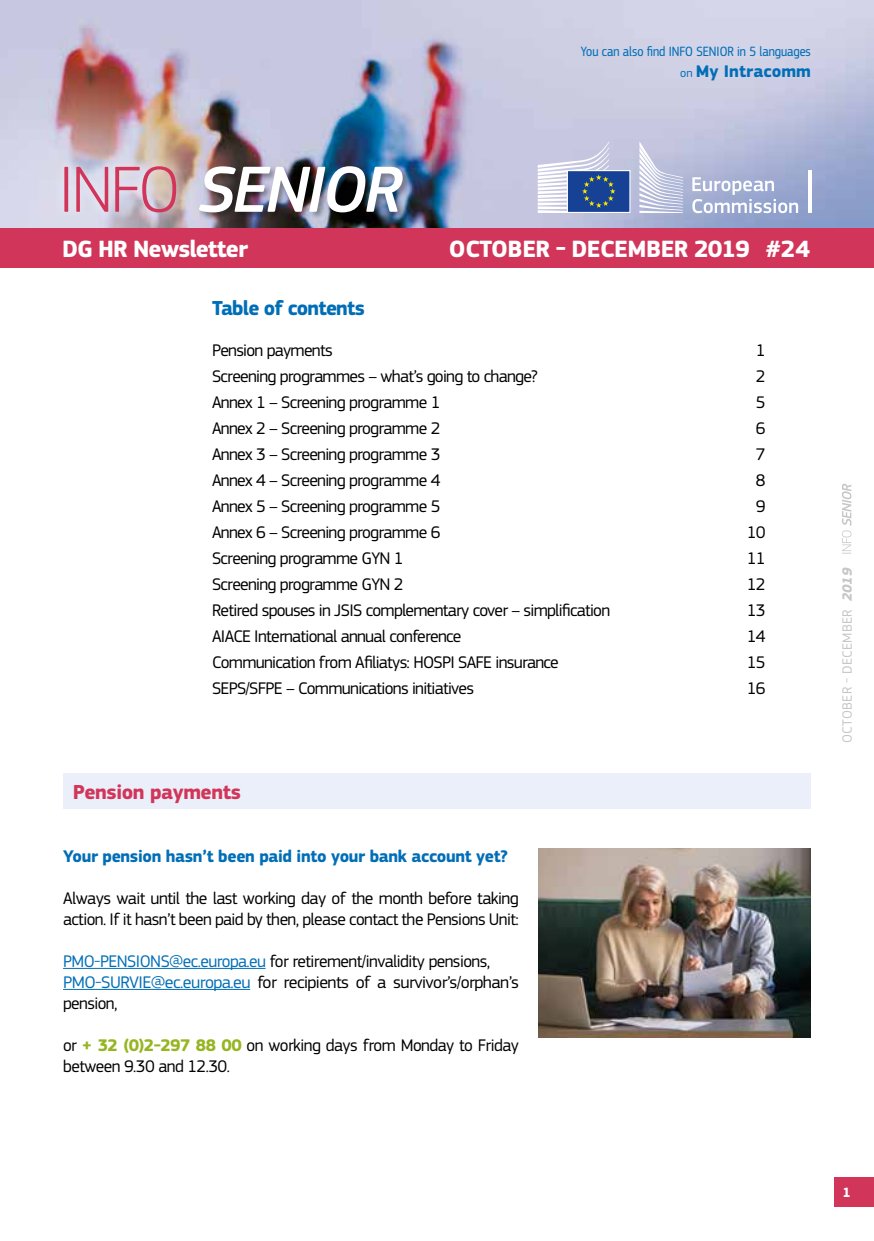
<style>
.page{position:relative;width:874px;height:1241px;background:#fff}
.page>*{position:absolute;margin:0;border:0;box-sizing:border-box;transform-origin:0 0}
.t1{font:700 24.5px "EC Square Sans Pro";letter-spacing:-.02em;color:#fff}
.t2{font:700 24.5px "EC Square Sans Pro";letter-spacing:-.04em;color:#fff}
.t3{font:700 21px "EC Square Sans Pro";letter-spacing:-.04em;color:#006eb7}
.t4{font:700 21px "EC Square Sans Pro";letter-spacing:-.02em;color:#d1365a}
.t5{font:17.5px/21px "EC Square Sans Pro";letter-spacing:-.04em;color:#000}
.t6{font:700 17.5px "EC Square Sans Pro";letter-spacing:-.02em;color:#006eb7}
.t7{font:700 17.5px "EC Square Sans Pro";color:#006eb7}
.t8{font:14px "EC Square Sans Cond Pro";color:#006eb7}
.t9{font:14px "EC Square Sans Pro";letter-spacing:.02em;color:#c6c6c6}
.t10{font:700 14px "EC Square Sans Pro";color:#fff}
.s1{font-weight:400;font-size:12.25px}
.s2{color:#006eb7}
.s3{font-weight:700;color:#96b522}
.s4{font-weight:700;font-style:italic}
</style>
<div class="page">
<div style="left:833px;top:1176px;width:40px;height:30px;background:#d1365a"></div>
<svg style="left:842px;top:483px;width:9px;height:70px"></svg>
<img style="left:0;top:0;width:873px;height:228px">
<div style="left:0;top:228px;width:873px;height:40px;background:#d1365a"></div>
<div style="left:197px;top:164px;width:214px;height:57px;background:#000;opacity:.38"></div>
<img style="left:198px;top:166px;width:204px;height:46px">
<div style="left:53px;top:155px;width:134px;height:68px;background:#fff;opacity:.75"></div>
<svg style="left:64px;top:166px;width:112px;height:46px;background:#d5a8b8"></svg>
<div style="left:63px;top:772px;width:747px;height:36px;background:#ebeff9"></div>
<hr style="left:63px;top:967px;width:202px;height:1px;background:#006eb7">
<hr style="left:63px;top:988px;width:187px;height:1px;background:#006eb7">
<img style="left:538px;top:848px;width:272px;height:189px">
<svg style="left:639px;top:141px;width:43px;height:72px"></svg>
<div style="left:567px;top:171px;width:62px;height:41px;background:#164194"></div>
<div style="left:566px;top:170px;width:64px;height:43px;border:1px solid #fff"></div>
<svg style="left:537px;top:141px;width:78px;height:72px"></svg>
<hr style="left:807px;top:170px;width:3px;height:43px;background:#fff">
<svg style="left:692px;top:177px;width:105px;height:36px"></svg>
<p class="t8" style="left:580px;top:43px;width:231px">You can also find INFO SENIOR in 5 languages</p>
<p class="t7" style="left:680px;top:60px;width:132px"><span class="s1">on</span> My Intracomm</p>
<h1 class="t2" style="left:62px;top:234px;width:187px">DG HR Newsletter</h1>
<h1 class="t1" style="left:449px;top:234px;width:362px">OCTOBER - DECEMBER 2019 #24</h1>
<p class="t3" style="left:212px;top:296px;width:154px">Table of contents</p>
<p class="t5" style="left:212px;top:340px;width:122px">Pension payments</p>
<p class="t5" style="left:755px;top:340px;width:11px">1</p>
<p class="t5" style="left:212px;top:366px;width:327px">Screening programmes – what’s going to change?</p>
<p class="t5" style="left:755px;top:366px;width:11px">2</p>
<p class="t5" style="left:212px;top:392px;width:230px">Annex 1 – Screening programme 1</p>
<p class="t5" style="left:755px;top:392px;width:11px">5</p>
<p class="t5" style="left:212px;top:418px;width:230px">Annex 2 – Screening programme 2</p>
<p class="t5" style="left:755px;top:418px;width:11px">6</p>
<p class="t5" style="left:212px;top:443px;width:230px">Annex 3 – Screening programme 3</p>
<p class="t5" style="left:755px;top:443px;width:11px">7</p>
<p class="t5" style="left:212px;top:469px;width:230px">Annex 4 – Screening programme 4</p>
<p class="t5" style="left:755px;top:469px;width:11px">8</p>
<p class="t5" style="left:212px;top:495px;width:230px">Annex 5 – Screening programme 5</p>
<p class="t5" style="left:755px;top:495px;width:11px">9</p>
<p class="t5" style="left:212px;top:521px;width:230px">Annex 6 – Screening programme 6</p>
<p class="t5" style="left:746px;top:521px;width:20px">10</p>
<p class="t5" style="left:212px;top:547px;width:193px">Screening programme GYN 1</p>
<p class="t5" style="left:746px;top:547px;width:20px">11</p>
<p class="t5" style="left:212px;top:573px;width:193px">Screening programme GYN 2</p>
<p class="t5" style="left:746px;top:573px;width:20px">12</p>
<p class="t5" style="left:212px;top:599px;width:399px">Retired spouses in JSIS complementary cover – simplification</p>
<p class="t5" style="left:746px;top:599px;width:20px">13</p>
<p class="t5" style="left:212px;top:625px;width:251px">AIACE International annual conference</p>
<p class="t5" style="left:746px;top:625px;width:20px">14</p>
<p class="t5" style="left:212px;top:651px;width:348px">Communication from Afiliatys: HOSPI SAFE insurance</p>
<p class="t5" style="left:746px;top:651px;width:20px">15</p>
<p class="t5" style="left:212px;top:677px;width:263px">SEPS/SFPE – Communications initiatives</p>
<p class="t5" style="left:746px;top:677px;width:20px">16</p>
<p class="t4" style="left:73px;top:779px;width:169px">Pension payments</p>
<p class="t6" style="left:63px;top:845px;width:446px">Your pension hasn’t been paid into your bank account yet?</p>
<p class="t5" style="left:63px;top:887px;width:457px">Always wait until the last working day of the month before taking action. If it hasn’t been paid by then, please contact the Pensions Unit:</p>
<p class="t5" style="left:63px;top:950px;width:457px"><span class="s2">PMO-PENSIONS@ec.europa.eu</span> for retirement/invalidity pensions,<br><span class="s2">PMO-SURVIE@ec.europa.eu</span> for recipients of a survivor’s/orphan’s pension,</p>
<p class="t5" style="left:63px;top:1034px;width:457px">or <span class="s3">+ 32 (0)2-297 88 00</span> on working days from Monday to Friday between 9.30 and 12.30.</p>
<p class="t9" style="left:838px;top:742px;width:176px;rotate:-90deg">OCTOBER - DECEMBER <span class="s4">2019</span></p>
<p class="t10" style="left:842px;top:1183px;width:10px">1</p>
</div>
